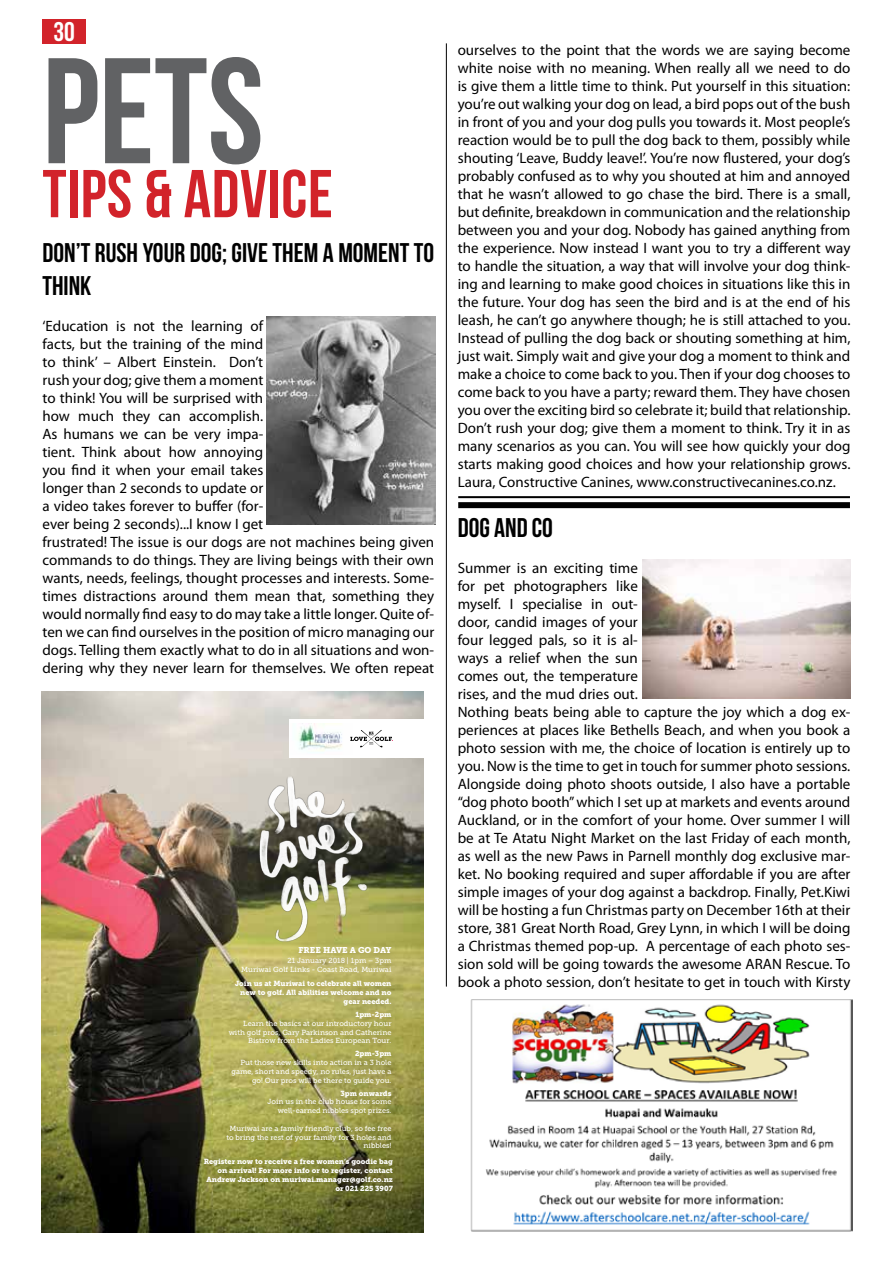
<style>
.page{position:relative;width:893px;height:1263px;background:#fff}
.page>*{position:absolute;margin:0;border:0;box-sizing:border-box;transform-origin:0 0}
.t1{font:150px "Bebas Neue";color:#616264}
.t2{font:67.5px "Bebas Neue";letter-spacing:.01em;color:#d2232a}
.t3{font:27px/32.4px "Bebas Neue";color:#000}
.t4{font:27px "Bebas Neue";color:#fff}
.t5{font:15px/18px "Myriad Pro";color:#000}
.t6{font:8.4px "Museo Slab 900";color:#fff}
.t7{font:7.35px/8.9px "Museo Slab 500";color:#fff;text-align:right}
.t8{font:7.35px/8.9px "Museo Slab 900";color:#fff;text-align:right}
</style>
<div class="page">
<hr style="left:446px;top:43px;width:1px;height:943px;background:#000">
<div style="left:43px;top:19px;width:43px;height:24px;background:#d2232a"></div>
<hr style="left:458px;top:496px;width:392px;height:2px;background:#000">
<div style="left:458px;top:502px;width:392px;height:6px;background:#000"></div>
<img style="left:470px;top:999px;width:382px;height:233px">
<img style="left:267px;top:316px;width:168px;height:209px">
<img style="left:41px;top:691px;width:383px;height:542px">
<img style="left:221px;top:768px;width:180px;height:179px">
<div style="left:231px;top:947px;width:171px;height:36px;background:#000;opacity:.28"></div>
<div style="left:216px;top:970px;width:186px;height:190px;background:#000;opacity:.28"></div>
<div style="left:193px;top:1148px;width:211px;height:54px;background:#000;opacity:.28"></div>
<div style="left:288px;top:936px;width:114px;height:29px;background:#000;opacity:.28"></div>
<div style="left:289px;top:719px;width:135px;height:39px;background:#fff"></div>
<img style="left:298px;top:723px;width:44px;height:28px">
<svg style="left:350px;top:730px;width:43px;height:17px"></svg>
<img style="left:642px;top:560px;width:208px;height:139px">
<h3 class="t4" style="left:53px;top:17px;width:23px">30</h3>
<h1 class="t1" style="left:43px;top:29px;width:223px">PETS</h1>
<h2 class="t2" style="left:43px;top:157px;width:292px">TIPS &amp; ADVICE</h2>
<h3 class="t3" style="left:43px;top:236px;width:393px">DON’T RUSH YOUR DOG; GIVE THEM A MOMENT TO<br>THINK</h3>
<p class="t5" style="left:43px;top:316px;width:393px">‘Education is not the learning of<br>facts, but the training of the mind<br>to think’ – Albert Einstein. Don’t<br>rush your dog; give them a moment<br>to think! You will be surprised with<br>how much they can accomplish.<br>As humans we can be very impa-<br>tient. Think about how annoying<br>you find it when your email takes<br>longer than 2 seconds to update or<br>a video takes forever to buffer (for-<br>ever being 2 seconds)...I know I get<br>frustrated! The issue is our dogs are not machines being given commands to do things. They are living beings with their own wants, needs, feelings, thought processes and interests. Some&shy;times distractions around them mean that, something they would normally find easy to do may take a little longer. Quite of&shy;ten we can find ourselves in the position of micro managing our dogs. Telling them exactly what to do in all situations and won&shy;dering why they never learn for themselves. We often repeat</p>
<p class="t6" style="left:299px;top:945px;width:94px">FREE HAVE A GO DAY</p>
<p class="t7" style="left:241px;top:956px;width:152px">21 January 2018 | 1pm – 3pm<br>Muriwai Golf Links - Coast Road, Muriwai</p>
<p class="t8" style="left:235px;top:979px;width:158px">Join us at Muriwai to celebrate all women new to golf. All abilities welcome and no gear needed.</p>
<p class="t8" style="left:355px;top:1010px;width:38px">1pm-2pm</p>
<p class="t7" style="left:229px;top:1019px;width:164px">Learn the basics at our introductory hour with golf pros, Gary Parkinson and Catherine<br>Bistrow from the Ladies European Tour.</p>
<p class="t8" style="left:355px;top:1049px;width:38px">2pm-3pm</p>
<p class="t7" style="left:231px;top:1058px;width:162px">Put those new skills into action in a 3 hole game, short and speedy, no rules, just have a go! Our pros will be there to guide you.</p>
<p class="t8" style="left:341px;top:1088px;width:52px">3pm onwards</p>
<p class="t7" style="left:268px;top:1097px;width:125px">Join us in the club house for some well-earned nibbles spot prizes.</p>
<p class="t7" style="left:226px;top:1124px;width:167px">Muriwai are a family friendly club, so fee free to bring the rest of your family for 3 holes and nibbles!</p>
<p class="t8" style="left:204px;top:1157px;width:191px">Register now to receive a free women’s goodie bag on arrival! For more info or to register, contact Andrew Jackson on muriwai.manager@golf.co.nz or 021 225 3907</p>
<p class="t5" style="left:458px;top:40px;width:394px;text-align:justify">ourselves to the point that the words we are saying become white noise with no meaning. When really all we need to do is give them a little time to think. Put yourself in this situation: you’re out walking your dog on lead, a bird pops out of the bush in front of you and your dog pulls you towards it. Most people’s reaction would be to pull the dog back to them, possibly while shouting ‘Leave, Buddy leave!’. You’re now flustered, your dog’s probably confused as to why you shouted at him and annoyed that he wasn’t allowed to go chase the bird. There is a small, but definite, breakdown in communication and the relationship between you and your dog. Nobody has gained anything from the experience. Now instead I want you to try a different way to handle the situation, a way that will involve your dog think&shy;ing and learning to make good choices in situations like this in the future. Your dog has seen the bird and is at the end of his leash, he can’t go anywhere though; he is still attached to you.<br>Instead of pulling the dog back or shouting something at him, just wait. Simply wait and give your dog a moment to think and make a choice to come back to you. Then if your dog chooses to come back to you have a party; reward them. They have chosen you over the exciting bird so celebrate it; build that relationship.<br>Don’t rush your dog; give them a moment to think. Try it in as many scenarios as you can. You will see how quickly your dog starts making good choices and how your relationship grows.<br>Laura, Constructive Canines, www.constructivecanines.co.nz.</p>
<h3 class="t3" style="left:458px;top:511px;width:97px">DOG AND CO</h3>
<p class="t5" style="left:458px;top:559px;width:394px">Summer is an exciting time<br>for pet photographers like<br>myself. I specialise in out-<br>door, candid images of your<br>four legged pals, so it is al-<br>ways a relief when the sun<br>comes out, the temperature<br>rises, and the mud dries out.<br>Nothing beats being able to capture the joy which a dog ex&shy;periences at places like Bethells Beach, and when you book a photo session with me, the choice of location is entirely up to you. Now is the time to get in touch for summer photo sessions.<br>Alongside doing photo shoots outside, I also have a portable “dog photo booth” which I set up at markets and events around Auckland, or in the comfort of your home. Over summer I will be at Te Atatu Night Market on the last Friday of each month, as well as the new Paws in Parnell monthly dog exclusive mar&shy;ket. No booking required and super affordable if you are after simple images of your dog against a backdrop. Finally, Pet.Kiwi will be hosting a fun Christmas party on December 16th at their store, 381 Great North Road, Grey Lynn, in which I will be doing a Christmas themed pop-up. A percentage of each photo ses&shy;sion sold will be going towards the awesome ARAN Rescue. To book a photo session, don’t hesitate to get in touch with Kirsty</p>
</div>
